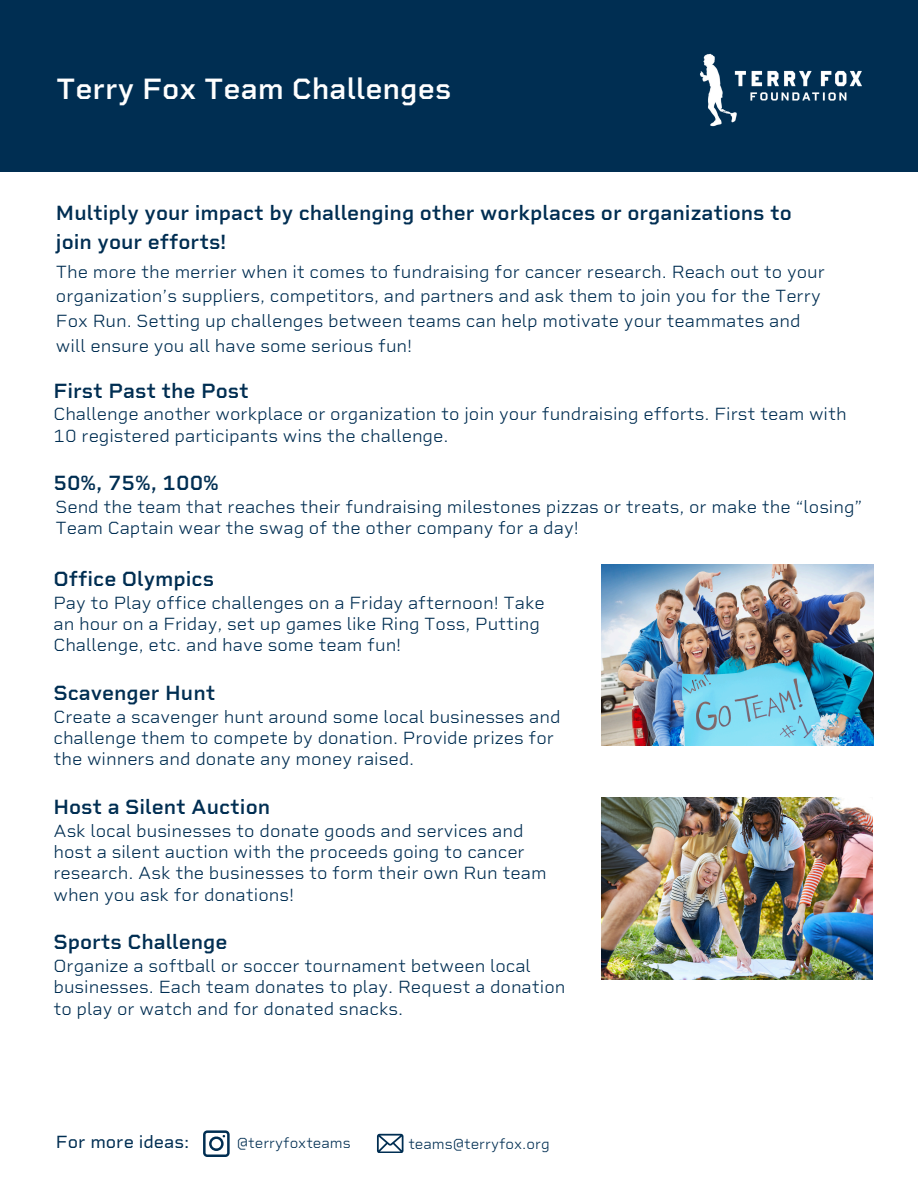
<style>
.page{position:relative;width:918px;height:1188px;background:#fff}
.page>*{position:absolute;margin:0;border:0;box-sizing:border-box;transform-origin:0 0}
.t1{font:600 30px "Rigid Square";color:#fff}
.t2{font:600 21px/29.2px "Rigid Square";color:#002e52}
.t3{font:300 18px/21.3px "Rigid Square";color:#002e52}
.t4{font:18px "Rigid Square";color:#002e52}
.t5{font:300 14.85px "Rigid Square";color:#002e52}
</style>
<div class="page">
<div style="left:0;top:0;width:918px;height:171px;background:#002e52"></div>
<img style="left:685px;top:53px;width:192px;height:119px">
<svg style="left:203px;top:1130px;width:27px;height:27px"></svg>
<svg style="left:377px;top:1134px;width:27px;height:19px"></svg>
<img style="left:601px;top:798px;width:271px;height:181px">
<img style="left:601px;top:564px;width:272px;height:182px">
<h1 class="t1" style="left:56px;top:70px;width:397px">Terry Fox Team Challenges</h1>
<p class="t2" style="left:56px;top:198px;width:737px">Multiply your impact by challenging other workplaces or organizations to join your efforts!</p>
<p class="t3" style="left:56px;top:259px;width:770px;line-height:24.8px">The more the merrier when it comes to fundraising for cancer research. Reach out to your organization’s suppliers, competitors, and partners and ask them to join you for the Terry Fox Run. Setting up challenges between teams can help motivate your teammates and will ensure you all have some serious fun!</p>
<h2 class="t2" style="left:53px;top:376px;width:197px">First Past the Post</h2>
<h3 class="t3" style="left:53px;top:403px;width:795px">Challenge another workplace or organization to join your fundraising efforts. First team with<br>10 registered participants wins the challenge.</h3>
<h2 class="t2" style="left:53px;top:468px;width:167px">50%, 75%, 100%</h2>
<h3 class="t3" style="left:56px;top:496px;width:809px">Send the team that reaches their fundraising milestones pizzas or treats, or make the “losing”<br>Team Captain wear the swag of the other company for a day!</h3>
<h2 class="t2" style="left:53px;top:564px;width:162px">Office Olympics</h2>
<h3 class="t3" style="left:53px;top:592px;width:493px">Pay to Play office challenges on a Friday afternoon! Take an hour on a Friday, set up games like Ring Toss, Putting<br>Challenge, etc. and have some team fun!</h3>
<h2 class="t2" style="left:53px;top:678px;width:163px">Scavenger Hunt</h2>
<h3 class="t3" style="left:53px;top:706px;width:509px">Create a scavenger hunt around some local businesses and challenge them to compete by donation. Provide prizes for the winners and donate any money raised.</h3>
<h2 class="t2" style="left:53px;top:792px;width:218px">Host a Silent Auction</h2>
<h3 class="t3" style="left:53px;top:820px;width:495px">Ask local businesses to donate goods and services and host a silent auction with the proceeds going to cancer research. Ask the businesses to form their own Run team when you ask for donations!</h3>
<h2 class="t2" style="left:53px;top:927px;width:176px">Sports Challenge</h2>
<h3 class="t3" style="left:53px;top:955px;width:513px">Organize a softball or soccer tournament between local businesses. Each team donates to play. Request a donation to play or watch and for donated snacks.</h3>
<h2 class="t4" style="left:56px;top:1131px;width:135px">For more ideas:</h2>
<h3 class="t5" style="left:237px;top:1134px;width:115px">@terryfoxteams</h3>
<p class="t5" style="left:408px;top:1135px;width:143px">teams@terryfox.org</p>
</div>
